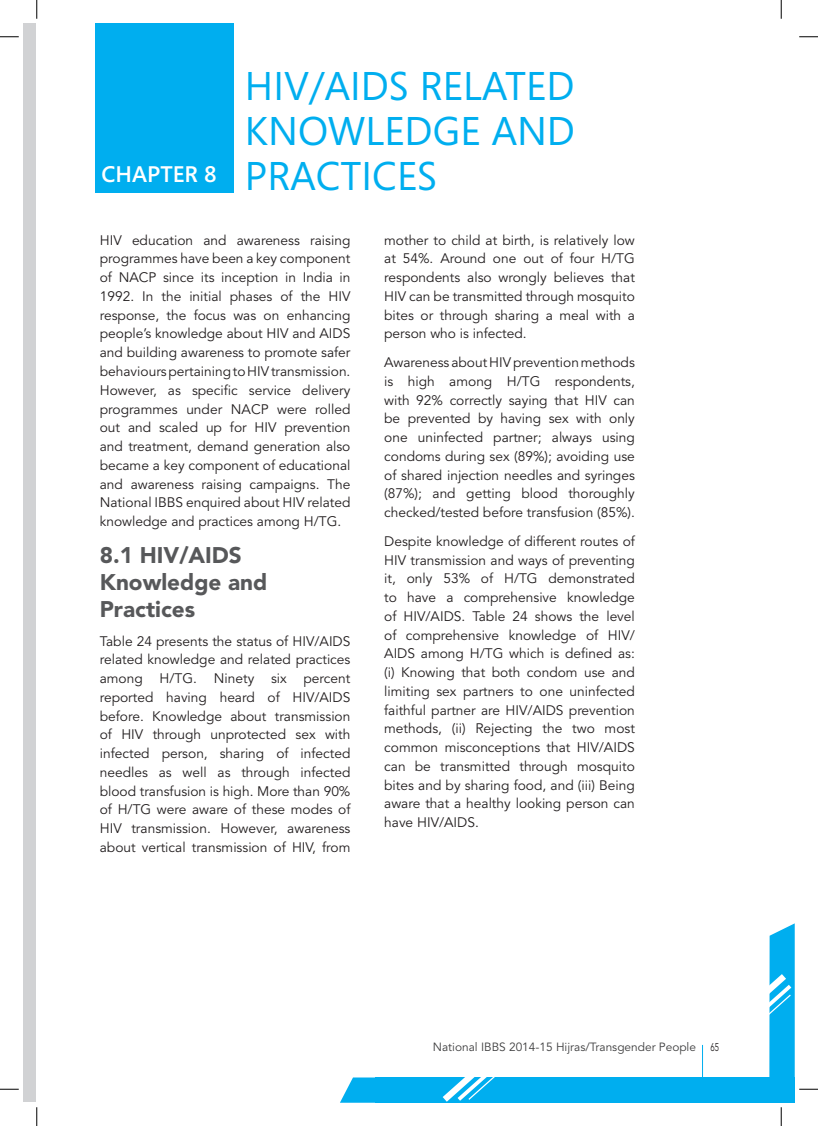
<style>
.page{position:relative;width:818px;height:1126px;background:#fff}
.page>*{position:absolute;margin:0;border:0;box-sizing:border-box;transform-origin:0 0}
.t1{font:40px/45px "Segoe";color:#00aeef;text-align:justify}
.t2{font:900 22.5px/27px "Avenir";color:#57585a}
.t3{font:600 22.5px "Segoe Media Center";color:#fff}
.t4{font:13.75px/18.8px "Avenir";color:#231f20;text-align:justify}
.t5{font:11.88px "Avenir";color:#3e3e3f}
.s1{font-size:11.25px;color:#231f20}
</style>
<div class="page">
<div style="left:95px;top:23px;width:139px;height:170px;background:#00aeef"></div>
<div style="left:23px;top:24px;width:13px;height:1078px;background:#d1d2d4"></div>
<svg style="left:0;top:36px;width:19px;height:2px"></svg>
<svg style="left:799px;top:36px;width:19px;height:2px"></svg>
<svg style="left:0;top:1088px;width:19px;height:2px"></svg>
<svg style="left:36px;top:0;width:2px;height:19px"></svg>
<svg style="left:36px;top:1107px;width:2px;height:19px"></svg>
<svg style="left:780px;top:0;width:2px;height:19px"></svg>
<svg style="left:340px;top:923px;width:478px;height:203px"></svg>
<h2 class="t3" style="left:102px;top:161px;width:116px">CHAPTER 8</h2>
<h1 class="t1" style="left:245px;top:63px;width:331px">HIV/AIDS RELATED KNOWLEDGE AND PRACTICES</h1>
<p class="t4" style="left:100px;top:231px;width:252px">HIV education and awareness raising programmes have been a key component of NACP since its inception in I ndia in 1992. I n the initial phases of the HIV response, the focus was on enhancing people’s knowledge about HIV and AI DS and building awareness to promote safer behaviours pertaining to HIV transmission.<br>However, as specific service delivery programmes under NACP were rolled out and scaled up for HIV prevention and treatment, demand generation also became a key component of educational and awareness raising campaigns. The National IBBS</p>
<p class="t4" style="left:100px;top:494px;width:252px;text-indent:86px">enquired about HIV related knowledge and practices among H/TG.</p>
<h2 class="t2" style="left:100px;top:541px;width:169px">8.1 HIV/AIDS<br>Knowledge and<br>Practices</h2>
<p class="t4" style="left:100px;top:632px;width:252px">Table 24 presents the status of HIV/AI DS related knowledge and related practices among H/TG. Ninety six percent reported having heard of HIV/AI DS before. Knowledge about transmission of HIV through unprotected sex with infected person, sharing of infected needles as well as through infected blood transfusion is high. More than 90% of H/TG were aware of these modes of HIV transmission. However, awareness about vertical transmission of HIV, from</p>
<p class="t4" style="left:384px;top:231px;width:252px">mother to child at birth, is relatively low at 54%. Around one out of four H/TG respondents also wrongly believes that HIV can be transmitted through mosquito bites or through sharing a meal with a person who is infected.</p>
<p class="t4" style="left:384px;top:353px;width:252px">Awareness about HIV prevention methods is high among H/TG respondents, with 92% correctly saying that HIV can be prevented by having sex with only one uninfected partner; always using condoms during sex (89%); avoiding use of shared injection needles and syringes (87%); and getting blood thoroughly checked/tested before transfusion (85%).</p>
<p class="t4" style="left:384px;top:532px;width:252px">Despite knowledge of different routes of HIV transmission and ways of preventing it, only 53% of H/TG demonstrated to have a comprehensive knowledge of HIV/AI DS. Table 24 shows the level of comprehensive knowledge of HIV/ AI DS among H/TG which is defined as: (i) Knowing that both condom use and limiting sex partners to one uninfected faithful partner are HIV/AI DS prevention methods, (ii) Rejecting the two most common misconceptions that HIV/AI DS can be transmitted through mosquito bites and by sharing food, and (iii) Being aware that a healthy looking person can have HIV/AI DS.</p>
<p class="t5" style="left:433px;top:1040px;width:288px">National ibbs 2014-15 Hijras/Transgender People <span class="s1">65</span></p>
</div>
